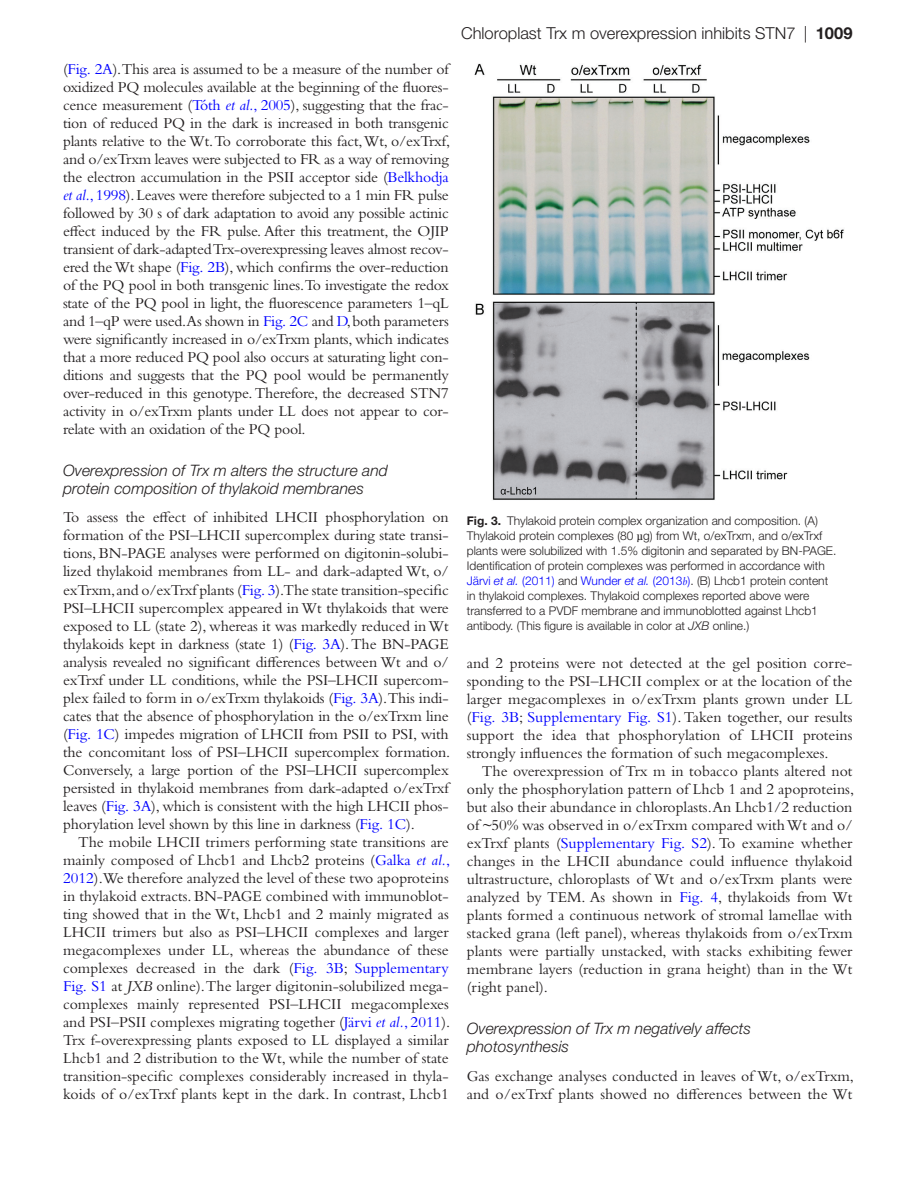
<style>
.page{position:relative;width:919px;height:1187px;background:#fff}
.page>*{position:absolute;margin:0;border:0;box-sizing:border-box;transform-origin:0 0}
.t1{font:300 16.5px "Helvetica Neue LT Std";color:#231f20}
.t2{font:15.75px/18px "Bembo Std";color:#231f20;text-align:justify}
.t3{font:italic 300 15.75px/18px "Helvetica Neue LT Std";color:#231f20}
.t4{font:300 12px/15px "Helvetica Neue LT Std";color:#231f20}
.s1{color:#00f}
.s2{font-style:italic;color:#00f}
.s3{font-style:italic}
.s4{font-weight:700}
.s5{font-family:"Gandhari Unicode";font-weight:400}
.s6{font-family:"Bembo Std";font-weight:400;font-style:italic;color:#00f}
</style>
<div class="page">
<img style="left:474px;top:63px;width:370px;height:437px">
<p class="t2" style="left:63px;top:59px;width:389px">(<span class="s1">Fig. 2A</span>).This area is assumed to be a measure of the number of oxidized PQ molecules available at the beginning of the fluores&shy;cence measurement (<span class="s1">Tóth</span> <span class="s2">et al.</span><span class="s1">, 2005</span>), suggesting that the frac&shy;tion of reduced PQ in the dark is increased in both transgenic plants relative to the Wt. To corroborate this fact, Wt, o/exTrxf, and o/exTrxm leaves were subjected to FR as a way of removing the electron accumulation in the PSII acceptor side (<span class="s1">Belkhodja </span><span class="s2">et al.</span><span class="s1">, 1998</span>). Leaves were therefore subjected to a 1 min FR pulse followed by 30 s of dark adaptation to avoid any possible actinic effect induced by the FR pulse. After this treatment, the OJIP transient of dark-adapted Trx-overexpressing leaves almost recov&shy;ered the Wt shape (<span class="s1">Fig. 2B</span>), which confirms the over-reduction of the PQ pool in both transgenic lines.To investigate the redox state of the PQ pool in light, the fluorescence parameters 1–qL and 1–qP were used.As shown in <span class="s1">Fig. 2C</span> and <span class="s1">D</span>, both parameters were significantly increased in o/exTrxm plants, which indicates that a more reduced PQ pool also occurs at saturating light con&shy;ditions and suggests that the PQ pool would be permanently over-reduced in this genotype. Therefore, the decreased STN7 activity in o/exTrxm plants under LL does not appear to cor&shy;relate with an oxidation of the PQ pool.</p>
<p class="t3" style="left:63px;top:461px;width:326px">Overexpression of Trx m alters the structure and protein composition of thylakoid membranes</p>
<p class="t2" style="left:63px;top:508px;width:389px">To assess the effect of inhibited LHCII phosphorylation on formation of the PSI–LHCII supercomplex during state transi&shy;tions, BN-PAGE analyses were performed on digitonin-solubi&shy;lized thylakoid membranes from LL- and dark-adapted Wt, o/ exTrxm, and o/exTrxf plants (<span class="s1">Fig. 3</span>).The state transition-specific PSI–LHCII supercomplex appeared in Wt thylakoids that were exposed to LL (state 2), whereas it was markedly reduced in Wt thylakoids kept in darkness (state 1) (<span class="s1">Fig. 3A</span>). The BN-PAGE analysis revealed no significant differences between Wt and o/ exTrxf under LL conditions, while the PSI–LHCII supercom&shy;plex failed to form in o/exTrxm thylakoids (<span class="s1">Fig. 3A</span>).This indi&shy;cates that the absence of phosphorylation in the o/exTrxm line (<span class="s1">Fig. 1C</span>) impedes migration of LHCII from PSII to PSI, with the concomitant loss of PSI–LHCII supercomplex formation.<br>Conversely, a large portion of the PSI–LHCII supercomplex persisted in thylakoid membranes from dark-adapted o/exTrxf leaves (<span class="s1">Fig. 3A</span>), which is consistent with the high LHCII phos&shy;phorylation level shown by this line in darkness (<span class="s1">Fig. 1C</span>).</p>
<p class="t2" style="left:63px;top:832px;width:389px;text-indent:15px">The mobile LHCII trimers performing state transitions are mainly composed of Lhcb1 and Lhcb2 proteins (<span class="s1">Galka</span> <span class="s2">et al.</span><span class="s1">, 2012</span>).We therefore analyzed the level of these two apoproteins in thylakoid extracts. BN-PAGE combined with immunoblot&shy;ting showed that in the Wt, Lhcb1 and 2 mainly migrated as LHCII trimers but also as PSI–LHCII complexes and larger megacomplexes under LL, whereas the abundance of these complexes decreased in the dark (<span class="s1">Fig. 3B</span>; <span class="s1">Supplementary Fig. S1</span> at <span class="s3">JXB</span> online). The larger digitonin-solubilized mega&shy;complexes mainly represented PSI–LHCII megacomplexes and PSI–PSII complexes migrating together (<span class="s1">Järvi</span> <span class="s2">et al.</span><span class="s1">, 2011</span>).<br>Trx f-overexpressing plants exposed to LL displayed a similar Lhcb1 and 2 distribution to the Wt, while the number of state transition-specific complexes considerably increased in thyla&shy;koids of o/exTrxf plants kept in the dark. In contrast, Lhcb1</p>
<p class="t1" style="left:461px;top:23px;width:393px">Chloroplast Trx m overexpression inhibits STN7 | <span class="s4">1009</span></p>
<p class="t4" style="left:467px;top:513px;width:371px"><span class="s4">Fig. 3.</span> Thylakoid protein complex organization and composition. (A)<br>Thylakoid protein complexes (80 <span class="s5">µ</span>g) from Wt, o/exTrxm, and o/exTrxf plants were solubilized with 1.5% digitonin and separated by BN-PAGE.<br>Identification of protein complexes was performed in accordance with <span class="s1">Järvi</span> <span class="s2">et al.</span> <span class="s1">(2011)</span> and <span class="s1">Wunder</span> <span class="s2">et al.</span> <span class="s1">(2013</span><span class="s6">b</span><span class="s1">)</span>. (B) Lhcb1 protein content in thylakoid complexes. Thylakoid complexes reported above were transferred to a PVDF membrane and immunoblotted against Lhcb1 antibody. (This figure is available in color at <span class="s3">JXB</span> online.)</p>
<p class="t2" style="left:466px;top:653px;width:387px">and 2 proteins were not detected at the gel position corre&shy;sponding to the PSI–LHCII complex or at the location of the larger megacomplexes in o/exTrxm plants grown under LL (<span class="s1">Fig. 3B</span>; <span class="s1">Supplementary Fig. S1</span>). Taken together, our results support the idea that phosphorylation of LHCII proteins strongly influences the formation of such megacomplexes.</p>
<p class="t2" style="left:466px;top:761px;width:389px;text-indent:15px">The overexpression of Trx m in tobacco plants altered not only the phosphorylation pattern of Lhcb 1 and 2 apoproteins, but also their abundance in chloroplasts.An Lhcb1/2 reduction of ~50% was observed in o/exTrxm compared with Wt and o/ exTrxf plants (<span class="s1">Supplementary Fig. S2</span>). To examine whether changes in the LHCII abundance could influence thylakoid ultrastructure, chloroplasts of Wt and o/exTrxm plants were analyzed by TEM. As shown in <span class="s1">Fig. 4</span>, thylakoids from Wt plants formed a continuous network of stromal lamellae with stacked grana (left panel), whereas thylakoids from o/exTrxm plants were partially unstacked, with stacks exhibiting fewer membrane layers (reduction in grana height) than in the Wt (right panel).</p>
<p class="t3" style="left:466px;top:1019px;width:286px">Overexpression of Trx m negatively affects photosynthesis</p>
<p class="t2" style="left:466px;top:1066px;width:389px">Gas exchange analyses conducted in leaves of Wt, o/exTrxm, and o/exTrxf plants showed no differences between the Wt</p>
</div>
